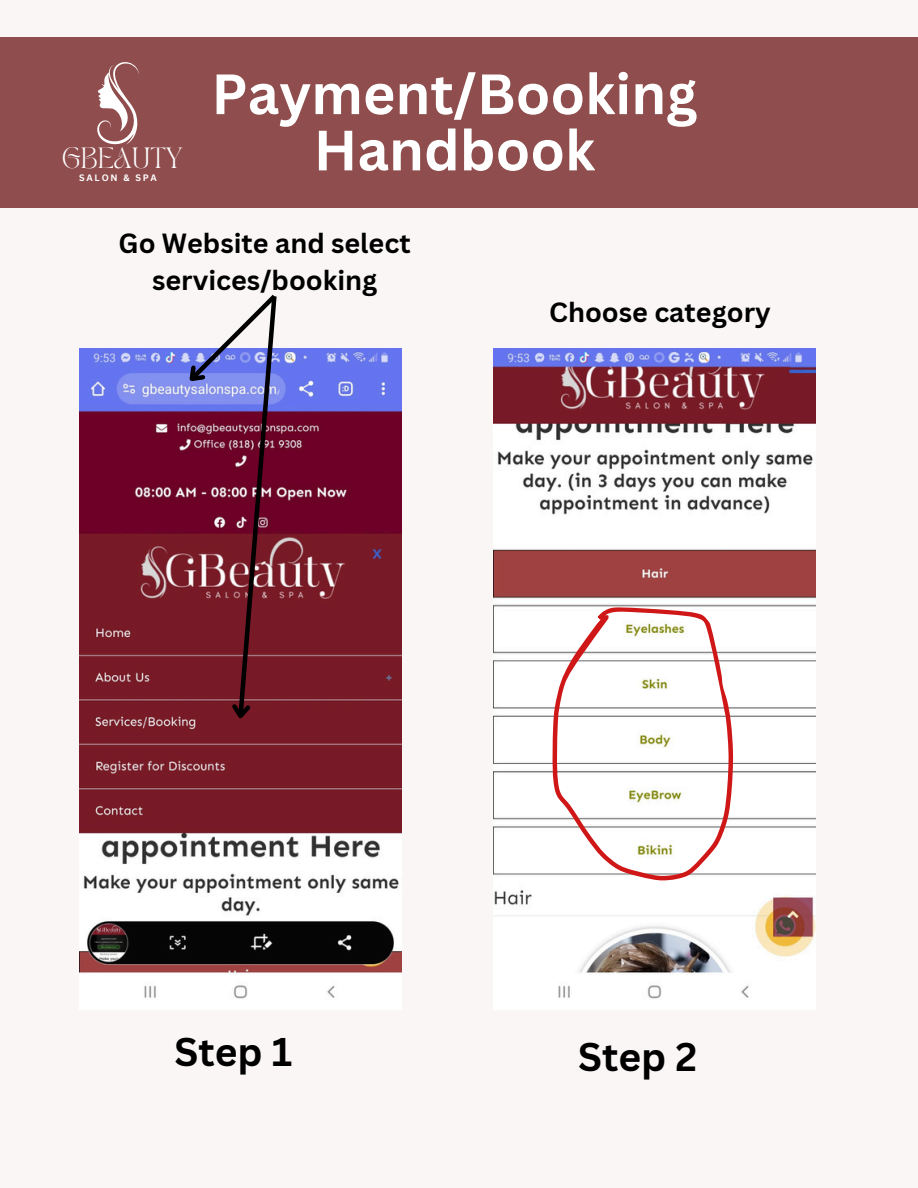
<style>
.page{position:relative;width:918px;height:1188px;background:#faf6f6}
.page>*{position:absolute;margin:0;border:0;box-sizing:border-box;transform-origin:0 0}
.t1{font:700 55.5px/56.2px "Canva Sans";color:#fff;text-align:center}
.t2{font:700 39px "Canva Sans";color:#000}
.t3{font:700 27px/37.2px "Canva Sans";color:#000;text-align:center}
.t4{font:20.55px "TAN PEARL Regular";color:#fff}
.t5{font:700 9.15px "Canva Sans";letter-spacing:.2em;color:#fff}
</style>
<div class="page">
<img style="left:80px;top:348px;width:321px;height:651px">
<svg style="left:177px;top:294px;width:104px;height:431px;background:#834460"></svg>
<img style="left:493px;top:348px;width:322px;height:651px">
<svg style="left:552px;top:607px;width:181px;height:273px;fill:#fff"></svg>
<div style="left:0;top:37px;width:918px;height:170px;background:#8f4d4d"></div>
<svg style="left:97px;top:62px;width:42px;height:83px"></svg>
<p class="t4" style="left:62px;top:147px;width:122px">GBEAUTY</p>
<p class="t5" style="left:79px;top:171px;width:79px">SALON &amp; SPA</p>
<p class="t1" style="left:211px;top:64px;width:487px">Payment/Booking<br>Handbook</p>
<p class="t3" style="left:119px;top:224px;width:294px">Go Website and select services/booking</p>
<h4 class="t3" style="left:549px;top:293px;width:223px">Choose category</h4>
<h1 class="t2" style="left:175px;top:1025px;width:119px">Step 1</h1>
<h3 class="t2" style="left:578px;top:1029px;width:121px">Step 2</h3>
</div>
